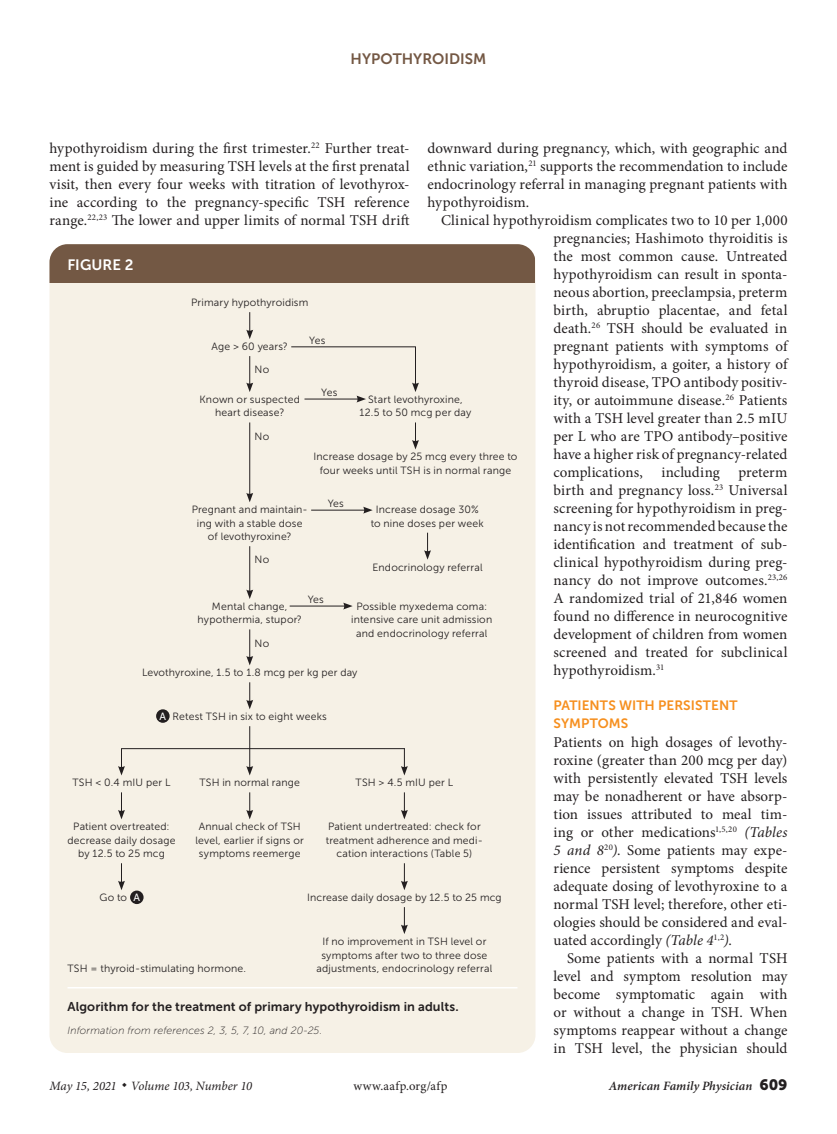
<style>
.page{position:relative;width:837px;height:1134px;background:#fff}
.page>*{position:absolute;margin:0;border:0;box-sizing:border-box;transform-origin:0 0}
.body_text{font:15px/18px "Minion Pro";letter-spacing:.005em;color:#231f20;text-align:justify}
.body_noindent{font:15px/18px "Minion Pro";letter-spacing:.005em;color:#231f20;text-align:justify}
.t1{font:15px "Museo Sans 700";letter-spacing:.005em;color:#745844}
.figure{font:15px "Museo Sans 700";letter-spacing:.005em;color:#fff}
.head2{font:13.5px/18px "Museo Sans 700";letter-spacing:.005em;color:#f68f1e}
.fig_legend{font:12.75px "Museo Sans 700";letter-spacing:.01em;color:#231f20}
.t2{font:italic 12.75px "Minion Pro";letter-spacing:-.005em;color:#231f20}
.t3{font:italic 600 12.75px "Minion Pro";letter-spacing:.005em;color:#231f20}
.t4{font:12.75px "Minion Pro";letter-spacing:.03em;color:#231f20}
.fig_text{font:10.5px/13.5px "Museo Sans 300";letter-spacing:.015em;color:#231f20;text-align:center}
.table_fig_note{font:italic 10.5px "Museo Sans 100";letter-spacing:.015em;color:#231f20}
.t5{font:10.5px "Museo Sans 500";color:#fff}
.s1{font-style:italic}
.s2{font-family:"Museo Sans 900";font-weight:400;font-style:normal;font-size:15px}
</style>
<div class="page">
<div style="left:50px;top:244px;width:486px;height:809px;background:#f6f1e6;border-radius:18px"></div>
<div style="left:50px;top:244px;width:486px;height:39px;background:#735844"></div>
<hr style="left:68px;top:987px;width:450px;height:2px;background:#fff">
<div style="left:130px;top:891px;width:14px;height:13px;background:#231f20;border-radius:50%"></div>
<div style="left:156px;top:709px;width:14px;height:14px;background:#231f20;border-radius:50%"></div>
<svg style="left:246px;top:792px;width:7px;height:27px"></svg>
<svg style="left:118px;top:792px;width:7px;height:27px"></svg>
<hr style="left:121px;top:748px;width:284px;height:1px;background:#231f20">
<svg style="left:246px;top:726px;width:7px;height:50px"></svg>
<svg style="left:401px;top:863px;width:7px;height:27px"></svg>
<svg style="left:401px;top:907px;width:7px;height:27px"></svg>
<svg style="left:401px;top:792px;width:7px;height:27px"></svg>
<svg style="left:401px;top:748px;width:7px;height:28px"></svg>
<svg style="left:118px;top:748px;width:7px;height:28px"></svg>
<svg style="left:118px;top:863px;width:7px;height:27px"></svg>
<hr style="left:291px;top:346px;width:125px;height:1px;background:#231f20">
<hr style="left:249px;top:546px;width:1px;height:46px;background:#231f20">
<svg style="left:246px;top:590px;width:7px;height:9px"></svg>
<svg style="left:246px;top:682px;width:7px;height:27px"></svg>
<svg style="left:246px;top:629px;width:7px;height:36px"></svg>
<svg style="left:412px;top:422px;width:7px;height:27px"></svg>
<svg style="left:424px;top:533px;width:7px;height:27px"></svg>
<svg style="left:246px;top:312px;width:7px;height:27px"></svg>
<hr style="left:415px;top:347px;width:1px;height:38px;background:#231f20">
<svg style="left:412px;top:383px;width:7px;height:9px"></svg>
<hr style="left:305px;top:399px;width:54px;height:1px;background:#231f20">
<svg style="left:357px;top:396px;width:9px;height:7px"></svg>
<hr style="left:249px;top:422px;width:1px;height:73px;background:#231f20">
<svg style="left:246px;top:493px;width:7px;height:9px"></svg>
<hr style="left:311px;top:510px;width:55px;height:1px;background:#231f20">
<svg style="left:363px;top:507px;width:10px;height:7px"></svg>
<hr style="left:290px;top:606px;width:56px;height:1px;background:#231f20">
<svg style="left:343px;top:603px;width:10px;height:7px"></svg>
<svg style="left:246px;top:356px;width:7px;height:36px"></svg>
<p class="t1" style="left:351px;top:50px;width:137px">HYPOTHYROIDISM</p>
<p class="body_noindent" style="left:50px;top:139px;width:362px">hypothyroidism during the first trimester.<sup>22</sup> Further treat&shy;ment is guided by measuring TSH levels at the first prenatal visit, then every four weeks with titration of levothyrox&shy;ine according to the pregnancy-specific TSH reference range.<sup>22,23</sup> The lower and upper limits of normal TSH drift</p>
<p class="body_noindent" style="left:428px;top:139px;width:362px">downward during pregnancy, which, with geographic and ethnic variation,<sup>21</sup> supports the recommendation to include endocrinology referral in managing pregnant patients with hypothyroidism.</p>
<p class="body_text" style="left:554px;top:211px;width:236px;text-indent:-112px">Clinical hypothyroidism complicates two to 10 per 1,000 pregnancies; Hashimoto thyroiditis is the most common cause. Untreated hypothyroidism can result in sponta&shy;neous abortion, preeclampsia, preterm birth, abruptio placentae, and fetal death.<sup>26</sup> TSH should be evaluated in pregnant patients with symptoms of hypothyroidism, a goiter, a history of thyroid disease, TPO antibody positiv&shy;ity, or autoimmune disease.<sup>26</sup> Patients with a TSH level greater than 2.5 mIU per L who are TPO antibody–positive have a higher risk of pregnancy-related complications, including preterm birth and pregnancy loss.<sup>23</sup> Universal screening for hypothyroidism in preg&shy;nancy is not recommended because the identification and treatment of sub&shy;clinical hypothyroidism during preg&shy;nancy do not improve outcomes.<sup>23,26<br></sup>A randomized trial of 21,846 women found no difference in neurocognitive development of children from women screened and treated for subclinical hypothyroidism.<sup>31</sup></p>
<p class="head2" style="left:554px;top:696px;width:186px">PATIENTS WITH PERSISTENT<br>SYMPTOMS</p>
<p class="body_noindent" style="left:554px;top:733px;width:236px">Patients on high dosages of levothy&shy;roxine (greater than 200 mcg per day) with persistently elevated TSH levels may be nonadherent or have absorp&shy;tion issues attributed to meal tim&shy;ing or other medications<sup>1,5,20</sup> <span class="s1">(Tables 5 and 8</span><sup>20</sup><span class="s1">)</span>. Some patients may expe&shy;rience persistent symptoms despite adequate dosing of levothyroxine to a normal TSH level; therefore, other eti&shy;ologies should be considered and eval&shy;uated accordingly <span class="s1">(Table 4</span><sup>1,2</sup><span class="s1">)</span>.</p>
<p class="body_text" style="left:554px;top:949px;width:236px;text-indent:14px">Some patients with a normal TSH level and symptom resolution may become symptomatic again with or without a change in TSH. When symptoms reappear without a change in TSH level, the physician should</p>
<p class="figure" style="left:68px;top:257px;width:67px">FIGURE 2</p>
<p class="fig_text" style="left:191px;top:296px;width:119px">Primary hypothyroidism</p>
<p class="fig_text" style="left:212px;top:340px;width:78px">Age &gt; 60 years?</p>
<p class="fig_text" style="left:309px;top:333px;width:18px">Yes</p>
<p class="fig_text" style="left:255px;top:363px;width:16px">No</p>
<p class="fig_text" style="left:321px;top:386px;width:18px">Yes</p>
<p class="fig_text" style="left:360px;top:393px;width:113px">Start levothyroxine,<br>12.5 to 50 mcg per day</p>
<p class="fig_text" style="left:200px;top:393px;width:102px">Known or suspected heart disease?</p>
<p class="fig_text" style="left:255px;top:429px;width:16px">No</p>
<p class="fig_text" style="left:314px;top:450px;width:206px">Increase dosage by 25 mcg every three to four weeks until TSH is in normal range</p>
<p class="fig_text" style="left:328px;top:497px;width:18px">Yes</p>
<p class="fig_text" style="left:371px;top:503px;width:115px">Increase dosage 30% to nine doses per week</p>
<p class="fig_text" style="left:192px;top:503px;width:118px">Pregnant and maintain&shy;ing with a stable dose of levothyroxine?</p>
<p class="fig_text" style="left:255px;top:553px;width:16px">No</p>
<p class="fig_text" style="left:198px;top:600px;width:106px">Mental change, hypothermia, stupor?</p>
<p class="fig_text" style="left:255px;top:636px;width:16px">No</p>
<p class="fig_text" style="left:142px;top:666px;width:217px">Levothyroxine, 1.5 to 1.8 mcg per kg per day</p>
<p class="fig_text" style="left:372px;top:560px;width:112px">Endocrinology referral</p>
<p class="fig_text" style="left:308px;top:593px;width:18px">Yes</p>
<p class="fig_text" style="left:351px;top:600px;width:142px">Possible myxedema coma: intensive care unit admission and endocrinology referral</p>
<p class="t5" style="left:159px;top:710px;width:8px">A</p>
<p class="fig_text" style="left:173px;top:710px;width:156px">Retest TSH in six to eight weeks</p>
<p class="fig_text" style="left:72px;top:776px;width:100px">TSH &lt; 0.4 mIU per L</p>
<p class="fig_text" style="left:67px;top:820px;width:110px">Patient overtreated: decrease daily dosage by 12.5 to 25 mcg</p>
<p class="fig_text" style="left:199px;top:776px;width:102px">TSH in normal range</p>
<p class="fig_text" style="left:196px;top:820px;width:110px">Annual check of TSH level, earlier if signs or symptoms reemerge</p>
<p class="fig_text" style="left:356px;top:776px;width:99px">TSH &gt; 4.5 mIU per L</p>
<p class="fig_text" style="left:326px;top:820px;width:159px">Patient undertreated: check for treatment adherence and medi&shy;cation interactions (Table 5)</p>
<p class="fig_text" style="left:307px;top:891px;width:196px">Increase daily dosage by 12.5 to 25 mcg</p>
<p class="fig_text" style="left:99px;top:891px;width:29px">Go to</p>
<p class="t5" style="left:133px;top:892px;width:8px">A</p>
<p class="fig_text" style="left:316px;top:935px;width:177px">If no improvement in TSH level or symptoms after two to three dose adjustments, endocrinology referral</p>
<p class="fig_text" style="left:67px;top:962px;width:180px">TSH = thyroid-stimulating hormone.</p>
<p class="fig_legend" style="left:68px;top:1000px;width:393px">Algorithm for the treatment of primary hypothyroidism in adults.</p>
<p class="table_fig_note" style="left:68px;top:1024px;width:256px">Information from references 2, 3, 5, 7, 10, and 20-25.</p>
<p class="t2" style="left:50px;top:1078px;width:204px">May 15, 2021 ◆ Volume 103, Number 10</p>
<p class="t4" style="left:353px;top:1078px;width:96px">www.aafp.org/afp</p>
<p class="t3" style="left:609px;top:1077px;width:180px">American Family Physician <span class="s2">609</span></p>
</div>
